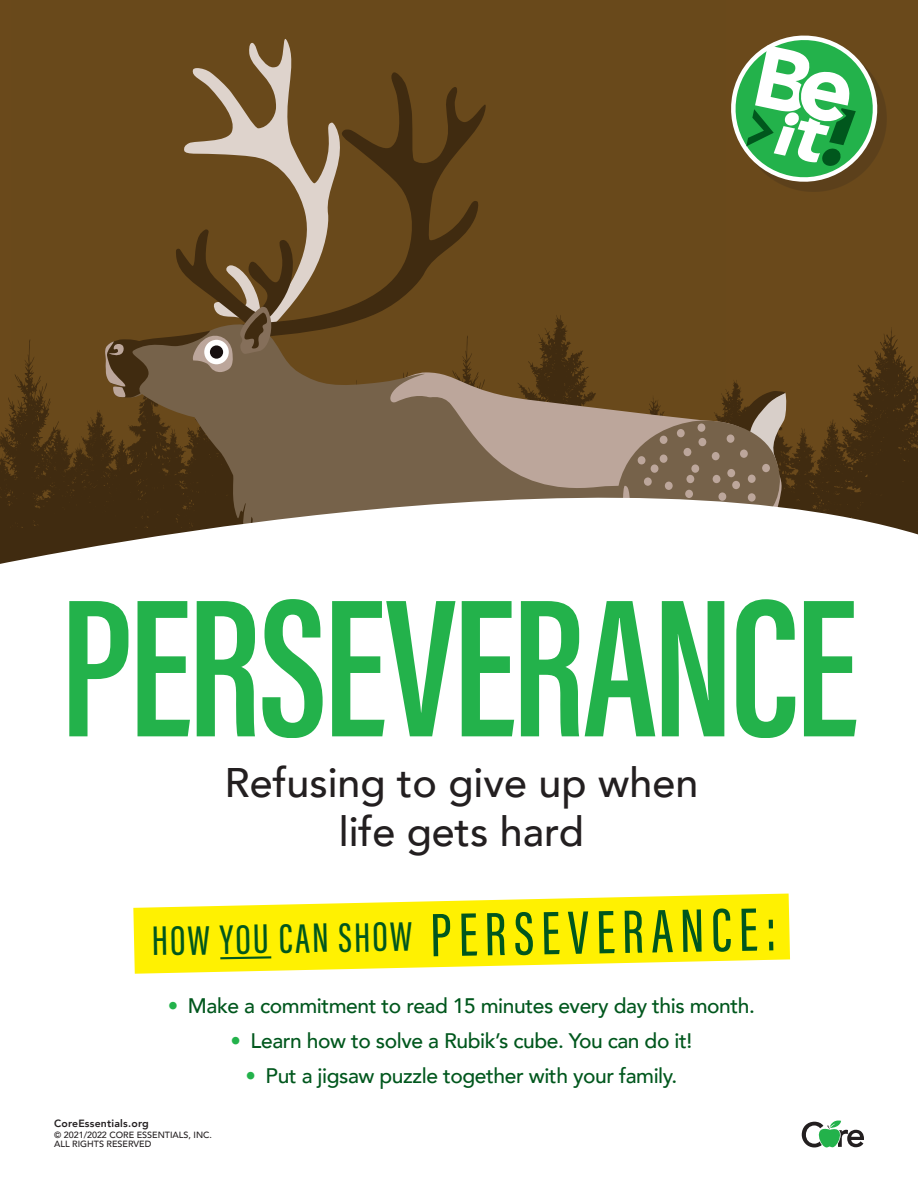
<style>
.page{position:relative;width:918px;height:1188px;background:#fff}
.page>*{position:absolute;margin:0;border:0;box-sizing:border-box;transform-origin:0 0}
.t1{font:600 202.5px "Acumin Pro Extra Cond";letter-spacing:-.02em;color:#23b24b}
.t2{font:500 42.6px "Acumin Pro Extra Cond";color:#00571d}
.t3{font:500 41.25px/49.5px "Avenir";color:#231f20;text-align:center}
.t4{font:500 21px "Avenir";letter-spacing:-.02em;color:#00571d}
.t5{font:800 10.5px "Avenir";letter-spacing:.02em;color:#231f20}
.t6{font:500 9px/9.6px "Avenir";color:#231f20}
.s1{font-size:63.15px}
.s2{color:#23b24b}
</style>
<div class="page">
<svg style="left:802px;top:1120px;width:62px;height:28px"></svg>
<div style="left:0;top:0;width:918px;height:622px;background:#6a491b"></div>
<svg style="left:8px;top:315px;width:910px;height:109px"></svg>
<svg style="left:184px;top:39px;width:108px;height:117px"></svg>
<svg style="left:473px;top:362px;width:295px;height:62px"></svg>
<svg style="left:239px;top:71px;width:248px;height:270px"></svg>
<svg style="left:107px;top:319px;width:366px;height:105px"></svg>
<svg style="left:677px;top:391px;width:111px;height:33px"></svg>
<div style="left:698px;top:423px;width:7px;height:9px;background:#8f7b67;border-radius:50%"></div>
<svg style="left:105px;top:229px;width:192px;height:169px"></svg>
<div style="left:204px;top:340px;width:25px;height:24px;background:#fff;border-radius:50%"></div>
<div style="left:210px;top:345px;width:13px;height:14px;background:#171010;border-radius:50%"></div>
<svg style="left:0;top:424px;width:918px;height:198px;fill:#fff"></svg>
<svg style="left:133px;top:894px;width:657px;height:80px;fill:#fff101"></svg>
<svg style="left:218px;top:955px;width:55px;height:5px"></svg>
<div style="left:740px;top:45px;width:147px;height:146px;background:#231f20;opacity:.2"></div>
<svg style="left:731px;top:35px;width:156px;height:151px"></svg>
<h1 class="t1" style="left:60px;top:545px;width:800px">PERSEVERANCE</h1>
<p class="t3" style="left:225px;top:755px;width:475px">Refusing to give up when life gets hard</p>
<p class="t2" style="left:151px;top:915px;width:626px;rotate:-1deg">HOW YOU CAN SHOW <span class="s1">PERSEVERANCE:</span></p>
<p class="t4" style="left:168px;top:987px;width:589px"><span class="s2">•</span> Make a commitment to read 15 minutes every day this month.</p>
<p class="t4" style="left:230px;top:1022px;width:463px"><span class="s2">•</span> Learn how to solve a Rubik’s cube. You can do it!</p>
<p class="t4" style="left:245px;top:1057px;width:433px"><span class="s2">•</span> Put a jigsaw puzzle together with your family.</p>
<p class="t5" style="left:54px;top:1115px;width:96px">CoreEssentials.org</p>
<p class="t6" style="left:54px;top:1129px;width:160px">© 2021/2022 CORE ESSENTIALS, INC.<br>ALL RIGHTS RESERVED</p>
</div>
